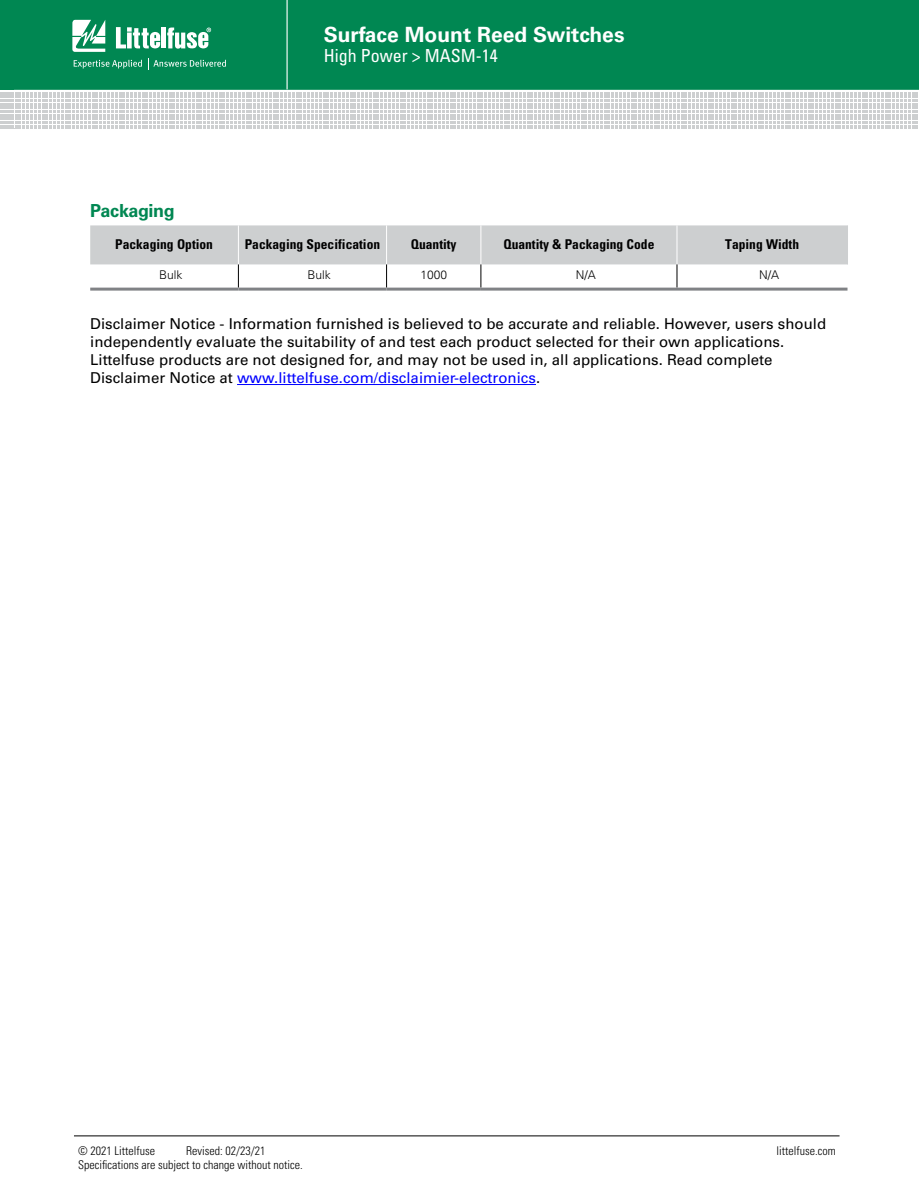
<style>
.page{position:relative;width:919px;height:1191px;background:#fff}
.page>*{position:absolute;margin:0;border:0;box-sizing:border-box;transform-origin:0 0}
.t1{font:700 21px "Univers LT Std";color:#fff}
.t2{font:condensed 18px "Univers LT Std";color:#fff}
.t3{font:700 18px "Univers LT Std";letter-spacing:-.025em;color:#008752}
.t4{font:15px/18px "Univers LT Std";color:#000}
.t5{font:700 condensed 13.5px "Univers LT Std";color:#000}
.t6{font:300 condensed 12px "Univers LT Std";color:#000}
.t7{font:300 12px "Univers LT Std";color:#000}
.s1{color:#00f}
</style>
<div class="page">
<hr style="left:74px;top:1135px;width:765px;height:1px;background:#000">
<svg style="left:0;top:0;width:917px;height:127px;background:#46a37f"></svg>
<svg style="left:90px;top:225px;width:758px;height:63px"></svg>
<hr style="left:90px;top:288px;width:148px;height:3px;background:#808285">
<hr style="left:238px;top:288px;width:148px;height:3px;background:#808285">
<hr style="left:386px;top:288px;width:95px;height:3px;background:#808285">
<hr style="left:481px;top:288px;width:196px;height:3px;background:#808285">
<hr style="left:677px;top:288px;width:170px;height:3px;background:#808285">
<hr style="left:237px;top:384px;width:299px;height:1px;background:#00f">
<h1 class="t1" style="left:324px;top:22px;width:302px">Surface Mount Reed Switches</h1>
<p class="t2" style="left:324px;top:44px;width:175px">High Power &gt; MASM-14</p>
<p class="t3" style="left:90px;top:200px;width:86px">Packaging</p>
<p class="t5" style="left:115px;top:236px;width:99px">Packaging Option</p>
<p class="t5" style="left:245px;top:236px;width:137px">Packaging Specification</p>
<p class="t5" style="left:411px;top:236px;width:47px">Quantity</p>
<p class="t5" style="left:503px;top:236px;width:152px">Quantity &amp; Packaging Code</p>
<p class="t5" style="left:725px;top:236px;width:75px">Taping Width</p>
<p class="t7" style="left:159px;top:268px;width:25px">Bulk</p>
<p class="t7" style="left:307px;top:268px;width:25px">Bulk</p>
<p class="t7" style="left:420px;top:268px;width:28px">1000</p>
<p class="t7" style="left:575px;top:268px;width:22px">N/A</p>
<p class="t7" style="left:759px;top:268px;width:22px">N/A</p>
<p class="t4" style="left:90px;top:315px;width:737px">Disclaimer Notice - Information furnished is believed to be accurate and reliable. However, users should independently evaluate the suitability of and test each product selected for their own applications.<br>Littelfuse products are not designed for, and may not be used in, all applications. Read complete Disclaimer Notice at <span class="s1">www.littelfuse.com/disclaimier-electronics</span>.</p>
<p class="t6" style="left:78px;top:1143px;width:78px">© 2021 Littelfuse</p>
<p class="t6" style="left:186px;top:1143px;width:81px">Revised: 02/23/21</p>
<p class="t6" style="left:776px;top:1143px;width:61px">littelfuse.com</p>
<p class="t6" style="left:78px;top:1157px;width:226px">Specifications are subject to change without notice.</p>
</div>
